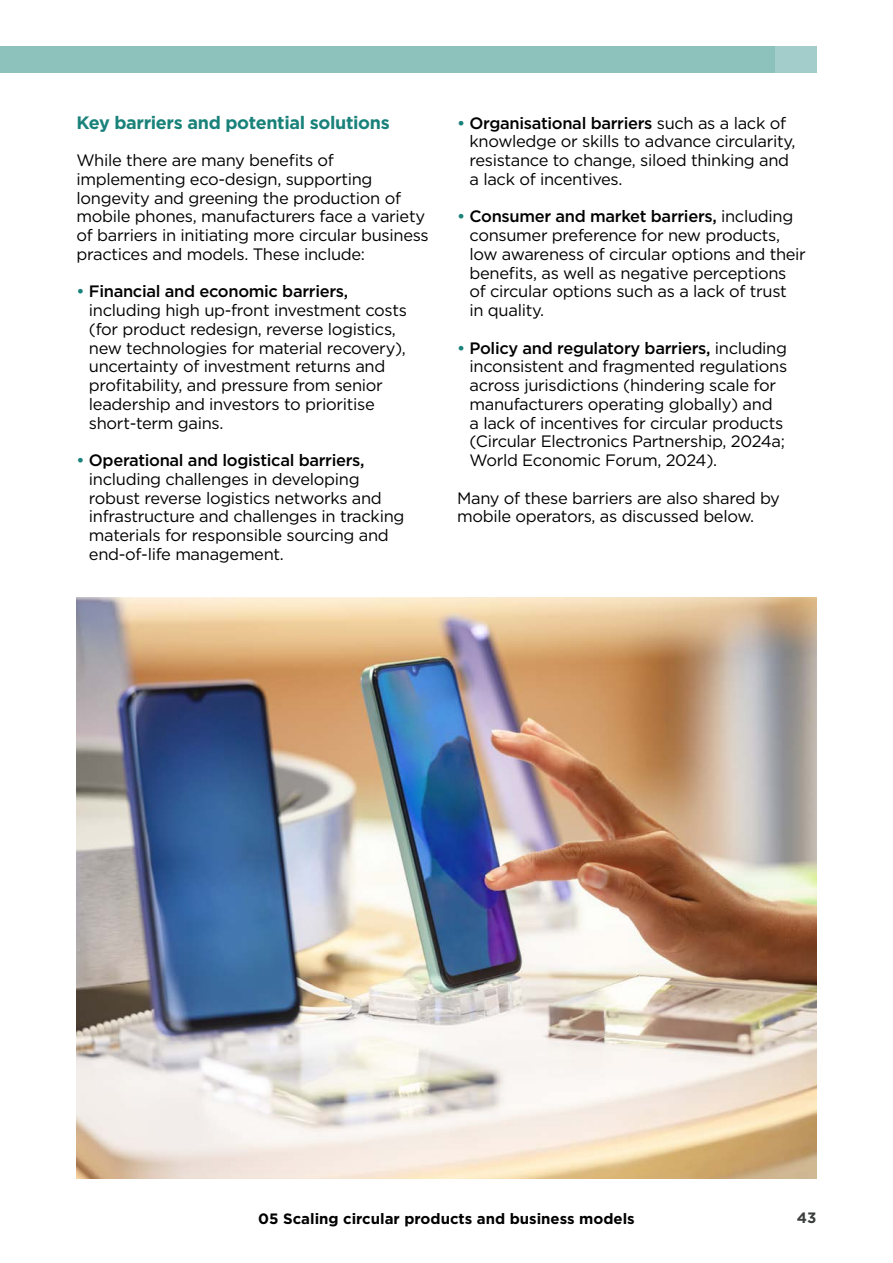
<style>
.page{position:relative;width:893px;height:1263px;background:#fff}
.page>*{position:absolute;margin:0;border:0;box-sizing:border-box;transform-origin:0 0}
.t1{font:700 18px "Gotham";letter-spacing:-.02em;color:#19827a}
.t2{font:16.5px/18.8px "Gotham";letter-spacing:-.02em;color:#000}
.t3{font:700 15px "Gotham";color:#000}
.t4{font:700 15px "Gotham";color:#3c3d3d}
.s1{font-weight:500;color:#19827a}
.s2{font-weight:500}
</style>
<div class="page">
<div style="left:0;top:46px;width:736px;height:26px;background:#8cc1bc"></div>
<div style="left:734px;top:46px;width:41px;height:26px;background:#8cc1bc"></div>
<div style="left:775px;top:46px;width:41px;height:26px;background:#a3cdca"></div>
<img style="left:77px;top:597px;width:739px;height:582px">
<p class="t1" style="left:77px;top:110px;width:315px">Key barriers and potential solutions</p>
<p class="t2" style="left:77px;top:150px;width:354px">While there are many benefits of implementing eco-design, supporting longevity and greening the production of mobile phones, manufacturers face a variety of barriers in initiating more circular business practices and models. These include:</p>
<p class="t2" style="left:89px;top:282px;width:319px;text-indent:-12px"><span class="s1">•</span> <span class="s2">Financial and economic barriers, </span>including high up-front investment costs (for product redesign, reverse logistics, new technologies for material recovery), uncertainty of investment returns and profitability, and pressure from senior leadership and investors to prioritise short-term gains.</p>
<p class="t2" style="left:89px;top:450px;width:317px;text-indent:-12px"><span class="s1">•</span> <span class="s2">Operational and logistical barriers, </span>including challenges in developing robust reverse logistics networks and infrastructure and challenges in tracking materials for responsible sourcing and end-of-life management.</p>
<p class="t2" style="left:469px;top:113px;width:327px;text-indent:-12px"><span class="s1">•</span> <span class="s2">Organisational barriers</span> such as a lack of knowledge or skills to advance circularity, resistance to change, siloed thinking and a lack of incentives.</p>
<p class="t2" style="left:469px;top:207px;width:338px;text-indent:-12px"><span class="s1">•</span> <span class="s2">Consumer and market barriers,</span> including consumer preference for new products, low awareness of circular options and their benefits, as well as negative perceptions of circular options such as a lack of trust<br>in quality.</p>
<p class="t2" style="left:469px;top:338px;width:319px;text-indent:-12px"><span class="s1">•</span> <span class="s2">Policy and regulatory barriers,</span> including inconsistent and fragmented regulations across jurisdictions (hindering scale for manufacturers operating globally) and<br>a lack of incentives for circular products (Circular Electronics Partnership, 2024a; World Economic Forum, 2024).</p>
<p class="t2" style="left:457px;top:488px;width:324px">Many of these barriers are also shared by mobile operators, as discussed below.</p>
<p class="t3" style="left:258px;top:1209px;width:378px">05 Scaling circular products and business models</p>
<p class="t4" style="left:797px;top:1208px;width:21px">43</p>
</div>
